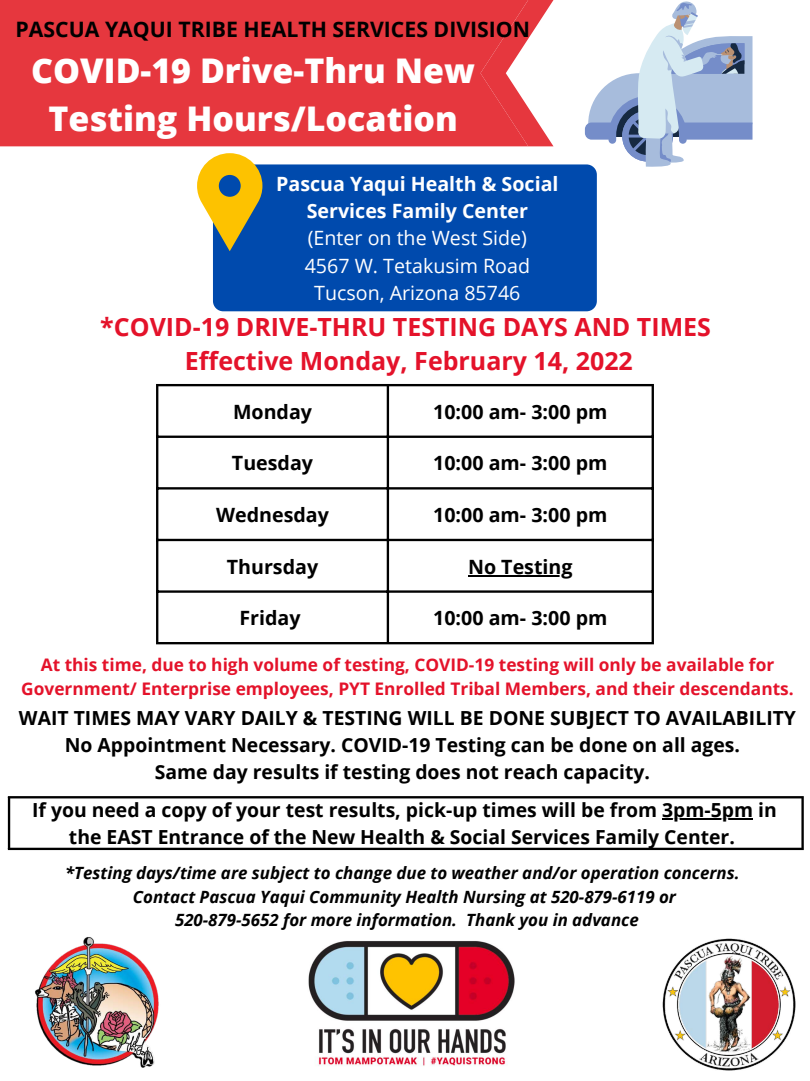
<style>
.page{position:relative;width:810px;height:1081px;background:#fff}
.page>*{position:absolute;margin:0;border:0;box-sizing:border-box;transform-origin:0 0}
.t1{font:800 33.94px/47.4px "Open Sans";color:#fff;text-align:center}
.t2{font:700 25px/34.7px "Open Sans";color:#e4122a;text-align:center}
.t3{font:700 21.25px "Open Sans";color:#000}
.t4{font:700 19.62px "Open Sans";color:#000}
.t5{font:19.62px/27.2px "Open Sans";color:#fff;text-align:center}
.t6{font:700 19.62px/27.2px "Open Sans";color:#fff;text-align:center}
.t7{font:700 19.38px/26.8px "Open Sans";color:#000;text-align:center}
.t8{font:700 17.31px/23.9px "Open Sans";color:#e4122a;text-align:center}
.t9{font:italic 700 16.88px/23.4px "Open Sans";color:#000;text-align:center}
</style>
<div class="page">
<img style="left:35px;top:937px;width:124px;height:129px">
<div style="left:213px;top:164px;width:384px;height:147px;background:#004aad"></div>
<img style="left:308px;top:941px;width:207px;height:125px">
<svg style="left:197px;top:153px;width:65px;height:98px"></svg>
<svg style="left:528px;top:0;width:26px;height:146px"></svg>
<div style="left:0;top:0;width:528px;height:146px;background:#e6373e"></div>
<img style="left:663px;top:938px;width:132px;height:132px">
<hr style="left:468px;top:574px;width:105px;height:2px;background:#000">
<hr style="left:156px;top:386px;width:2px;height:255px;background:#000">
<hr style="left:387px;top:386px;width:2px;height:255px;background:#000">
<hr style="left:652px;top:386px;width:2px;height:255px;background:#000">
<hr style="left:156px;top:384px;width:498px;height:2px;background:#000">
<hr style="left:156px;top:435px;width:498px;height:3px;background:#000">
<hr style="left:156px;top:487px;width:498px;height:2px;background:#000">
<hr style="left:156px;top:538px;width:498px;height:3px;background:#000">
<hr style="left:156px;top:590px;width:498px;height:2px;background:#000">
<hr style="left:156px;top:641px;width:498px;height:3px;background:#000">
<svg style="left:585px;top:1px;width:168px;height:166px"></svg>
<hr style="left:662px;top:818px;width:91px;height:2px;background:#000">
<hr style="left:8px;top:798px;width:2px;height:49px;background:#000">
<hr style="left:801px;top:798px;width:3px;height:49px;background:#000">
<hr style="left:8px;top:795px;width:796px;height:3px;background:#000">
<hr style="left:8px;top:847px;width:796px;height:2px;background:#000">
<p class="t3" style="left:16px;top:14px;width:516px">PASCUA YAQUI TRIBE HEALTH SERVICES DIVISION</p>
<h1 class="t1" style="left:31px;top:47px;width:445px">COVID-19 Drive-Thru New<br>Testing Hours/Location</h1>
<p class="t6" style="left:276px;top:170px;width:284px">Pascua Yaqui Health &amp; Social<br>Services Family Center</p>
<p class="t5" style="left:305px;top:224px;width:227px">(Enter on the West Side)<br>4567 W. Tetakusim Road<br>Tucson, Arizona 85746</p>
<p class="t2" style="left:100px;top:308px;width:612px">*COVID-19 DRIVE-THRU TESTING DAYS AND TIMES<br>Effective Monday, February 14, 2022</p>
<p class="t4" style="left:233px;top:397px;width:81px">Monday</p>
<p class="t4" style="left:433px;top:397px;width:176px">10:00 am- 3:00 pm</p>
<p class="t4" style="left:232px;top:449px;width:83px">Tuesday</p>
<p class="t4" style="left:433px;top:449px;width:176px">10:00 am- 3:00 pm</p>
<p class="t4" style="left:216px;top:500px;width:114px">Wednesday</p>
<p class="t4" style="left:433px;top:500px;width:176px">10:00 am- 3:00 pm</p>
<p class="t4" style="left:227px;top:552px;width:93px">Thursday</p>
<p class="t4" style="left:468px;top:552px;width:106px">No Testing</p>
<p class="t4" style="left:239px;top:604px;width:63px">Friday</p>
<p class="t4" style="left:433px;top:604px;width:176px">10:00 am- 3:00 pm</p>
<p class="t8" style="left:21px;top:652px;width:774px">At this time, due to high volume of testing, COVID-19 testing will only be available for<br>Government/ Enterprise employees, PYT Enrolled Tribal Members, and their descendants.</p>
<p class="t7" style="left:19px;top:704px;width:779px">WAIT TIMES MAY VARY DAILY &amp; TESTING WILL BE DONE SUBJECT TO AVAILABILITY<br>No Appointment Necessary. COVID-19 Testing can be done on all ages.<br>Same day results if testing does not reach capacity.</p>
<p class="t7" style="left:32px;top:795px;width:746px">If you need a copy of your test results, pick-up times will be from 3pm-5pm in the EAST Entrance of the New Health &amp; Social Services Family Center.</p>
<p class="t9" style="left:65px;top:860px;width:676px">*Testing days/time are subject to change due to weather and/or operation concerns.<br>Contact Pascua Yaqui Community Health Nursing at 520-879-6119 or<br>520-879-5652 for more information. Thank you in advance</p>
</div>
